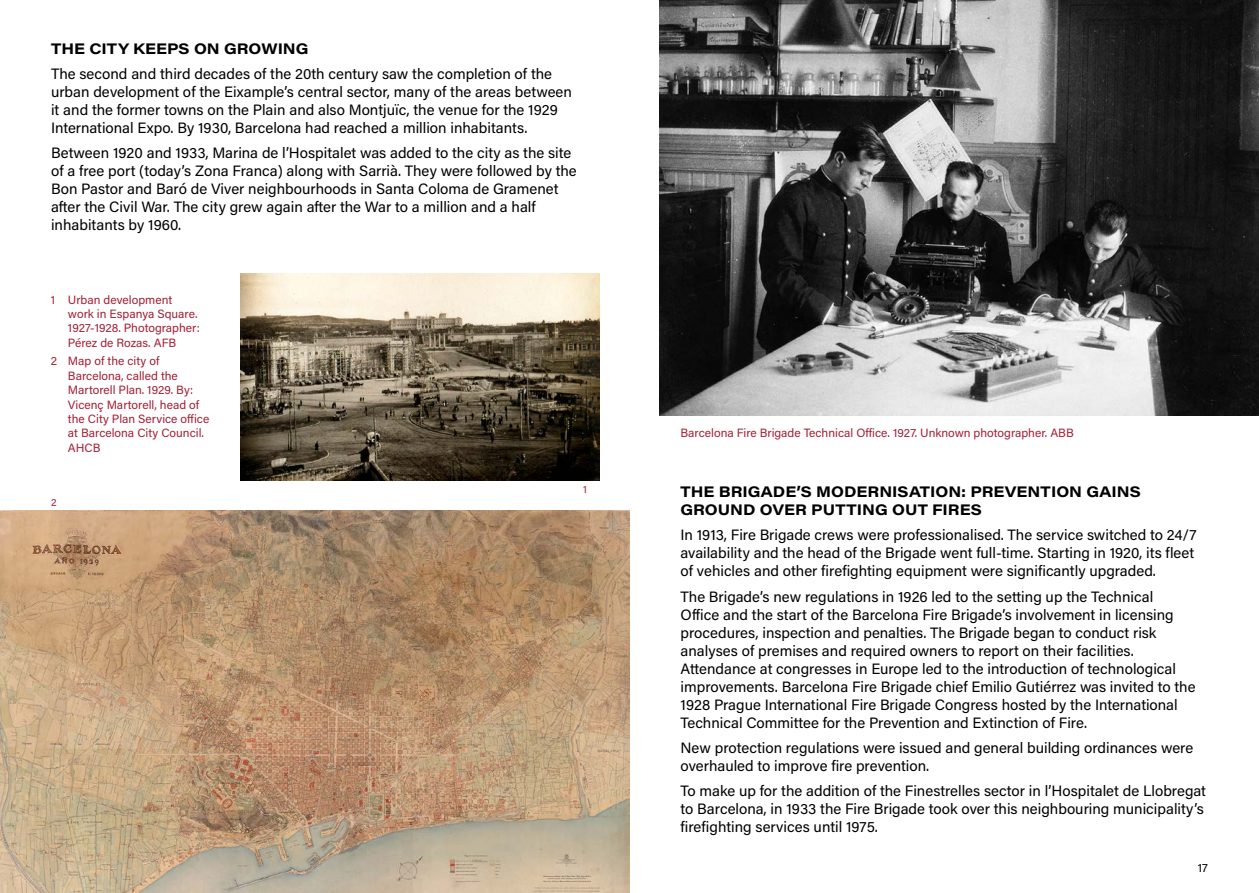
<style>
.page{position:relative;width:1259px;height:893px;background:#fff}
.page>*{position:absolute;margin:0;border:0;box-sizing:border-box;transform-origin:0 0}
.t1{font:15px/18px "Acumin Pro";color:#000}
.t2{font:700 15px/18px "Acumin Pro Wide";color:#000}
.t3{font:12px/14.4px "Acumin Pro";color:#a32035}
.t4{font:12px "Acumin Pro";color:#000}
.t5{font:10.5px "Acumin Pro";color:#a32035}
</style>
<div class="page">
<img style="left:0;top:511px;width:629px;height:382px">
<img style="left:240px;top:273px;width:360px;height:208px">
<img style="left:659px;top:0;width:600px;height:416px">
<p class="t2" style="left:51px;top:38px;width:259px">THE CITY KEEPS ON GROWING</p>
<p class="t1" style="left:51px;top:64px;width:522px">The second and third decades of the 20th century saw the completion of the urban development of the Eixample’s central sector, many of the areas between it and the former towns on the Plain and also Montjuïc, the venue for the 1929<br>International Expo. By 1930, Barcelona had reached a million inhabitants.</p>
<p class="t1" style="left:51px;top:144px;width:527px">Between 1920 and 1933, Marina de l’Hospitalet was added to the city as the site of a free port (today’s Zona Franca) along with Sarrià. They were followed by the Bon Pastor and Baró de Viver neighbourhoods in Santa Coloma de Gramenet after the Civil War. The city grew again after the War to a million and a half inhabitants by 1960.</p>
<p class="t3" style="left:68px;top:292px;width:133px;text-indent:-17px">1 Urban development work in Espanya Square.<br>1927-1928. Photographer:<br>Pérez de Rozas. AFB</p>
<p class="t3" style="left:68px;top:353px;width:143px;text-indent:-17px">2 Map of the city of<br>Barcelona, called the<br>Martorell Plan. 1929. By:<br>Vicenç Martorell, head of the City Plan Service office at Barcelona City Council.<br>AHCB</p>
<p class="t5" style="left:51px;top:495px;width:7px">2</p>
<p class="t5" style="left:583px;top:482px;width:5px">1</p>
<p class="t3" style="left:680px;top:425px;width:395px">Barcelona Fire Brigade Technical Office. 1927. Unknown photographer. ABB</p>
<p class="t2" style="left:680px;top:481px;width:462px">THE BRIGADE’S MODERNISATION: PREVENTION GAINS<br>GROUND OVER PUTTING OUT FIRES</p>
<p class="t1" style="left:680px;top:525px;width:517px">In 1913, Fire Brigade crews were professionalised. The service switched to 24/7 availability and the head of the Brigade went full-time. Starting in 1920, its fleet of vehicles and other firefighting equipment were significantly upgraded.</p>
<p class="t1" style="left:680px;top:587px;width:516px">The Brigade’s new regulations in 1926 led to the setting up the Technical Office and the start of the Barcelona Fire Brigade’s involvement in licensing procedures, inspection and penalties. The Brigade began to conduct risk analyses of premises and required owners to report on their facilities.<br>Attendance at congresses in Europe led to the introduction of technological improvements. Barcelona Fire Brigade chief Emilio Gutiérrez was invited to the 1928 Prague International Fire Brigade Congress hosted by the International Technical Committee for the Prevention and Extinction of Fire.</p>
<p class="t1" style="left:680px;top:738px;width:514px">New protection regulations were issued and general building ordinances were overhauled to improve fire prevention.</p>
<p class="t1" style="left:680px;top:782px;width:527px">To make up for the addition of the Finestrelles sector in l’Hospitalet de Llobregat to Barcelona, in 1933 the Fire Brigade took over this neighbouring municipality’s firefighting services until 1975.</p>
<p class="t4" style="left:1197px;top:859px;width:12px">17</p>
</div>
